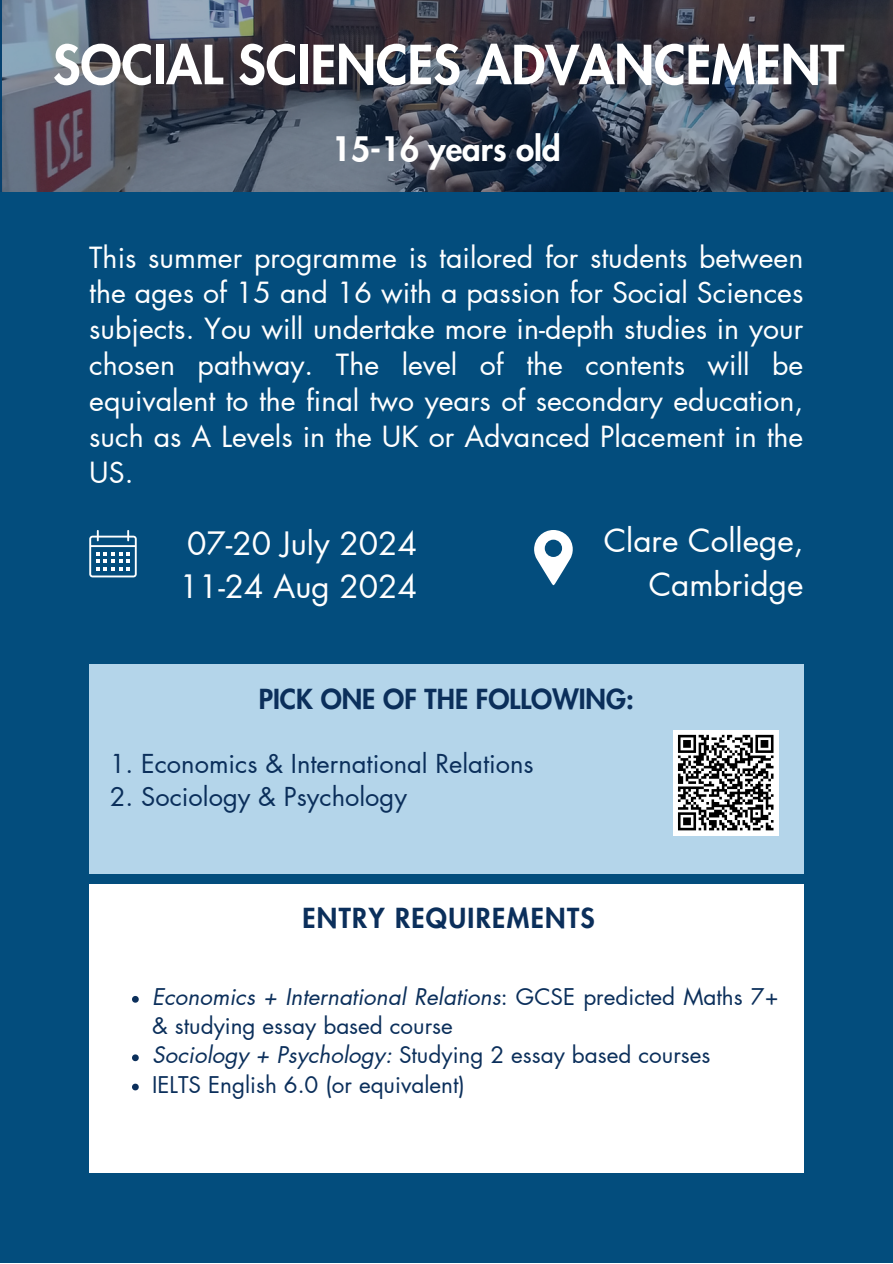
<style>
.page{position:relative;width:893px;height:1264px;background:#fff}
.page>*{position:absolute;margin:0;border:0;box-sizing:border-box;transform-origin:0 0}
.t1{font:800 52.5px "Futura LT Pro";color:#fff}
.t2{font:800 33px "Futura LT Pro";color:#fff}
.t3{font:31.5px/43.8px "Futura LT Pro";color:#fff;text-align:right}
.t4{font:28.5px/36px "Futura LT Pro";color:#fff;text-align:justify}
.t5{font:800 27px "Futura LT Pro";color:#0b2f5b}
.t6{font:800 27px "Futura LT Pro";letter-spacing:.05em;color:#0b2f5b}
.t7{font:25.5px "Futura LT Pro";color:#0b2f5b}
.t8{font:22.5px/29.2px "Futura LT Pro";color:#0b2f5b}
.s1{font-style:italic}
</style>
<div class="page">
<div style="left:0;top:0;width:892px;height:1262px;background:#034d7d"></div>
<svg style="left:0;top:0;width:892px;height:191px;background:#454956"></svg>
<div style="left:89px;top:883px;width:714px;height:289px;background:#fff"></div>
<div style="left:89px;top:664px;width:714px;height:209px;background:#b4d5ea"></div>
<svg style="left:534px;top:530px;width:38px;height:56px"></svg>
<svg style="left:89px;top:530px;width:47px;height:47px"></svg>
<svg style="left:132px;top:996px;width:7px;height:6px"></svg>
<svg style="left:132px;top:1054px;width:7px;height:7px"></svg>
<svg style="left:132px;top:1083px;width:7px;height:7px"></svg>
<div style="left:672px;top:729px;width:106px;height:106px;background:#fff"></div>
<svg style="left:678px;top:734px;width:96px;height:97px"></svg>
<p class="t1" style="left:53px;top:41px;width:792px">SOCIAL SCIENCES ADVANCEMENT</p>
<p class="t2" style="left:332px;top:134px;width:230px">15-16 years old</p>
<p class="t4" style="left:89px;top:240px;width:715px">This summer programme is tailored for students between the ages of 15 and 16 with a passion for Social Sciences subjects. You will undertake more in-depth studies in your chosen pathway. The level of the contents will be equivalent to the final two years of secondary education, such as A Levels in the UK or Advanced Placement in the US.</p>
<p class="t3" style="left:187px;top:522px;width:231px">07-20 July 2024</p>
<p class="t3" style="left:179px;top:566px;width:239px">11-24 Aug 2024</p>
<p class="t3" style="left:603px;top:520px;width:201px">Clare College,<br>Cambridge</p>
<p class="t5" style="left:259px;top:687px;width:376px">PICK ONE OF THE FOLLOWING:</p>
<p class="t7" style="left:110px;top:752px;width:425px">1. Economics &amp; International Relations</p>
<p class="t7" style="left:110px;top:784px;width:299px">2. Sociology &amp; Psychology</p>
<p class="t6" style="left:302px;top:906px;width:294px">ENTRY REQUIREMENTS</p>
<p class="t8" style="left:152px;top:983px;width:628px"><span class="s1">Economics + International Relations</span>: GCSE predicted Maths 7+ &amp; studying essay based course</p>
<p class="t8" style="left:152px;top:1041px;width:559px"><span class="s1">Sociology + Psychology:</span> Studying 2 essay based courses</p>
<p class="t8" style="left:152px;top:1070px;width:314px">IELTS English 6.0 (or equivalent)</p>
</div>
